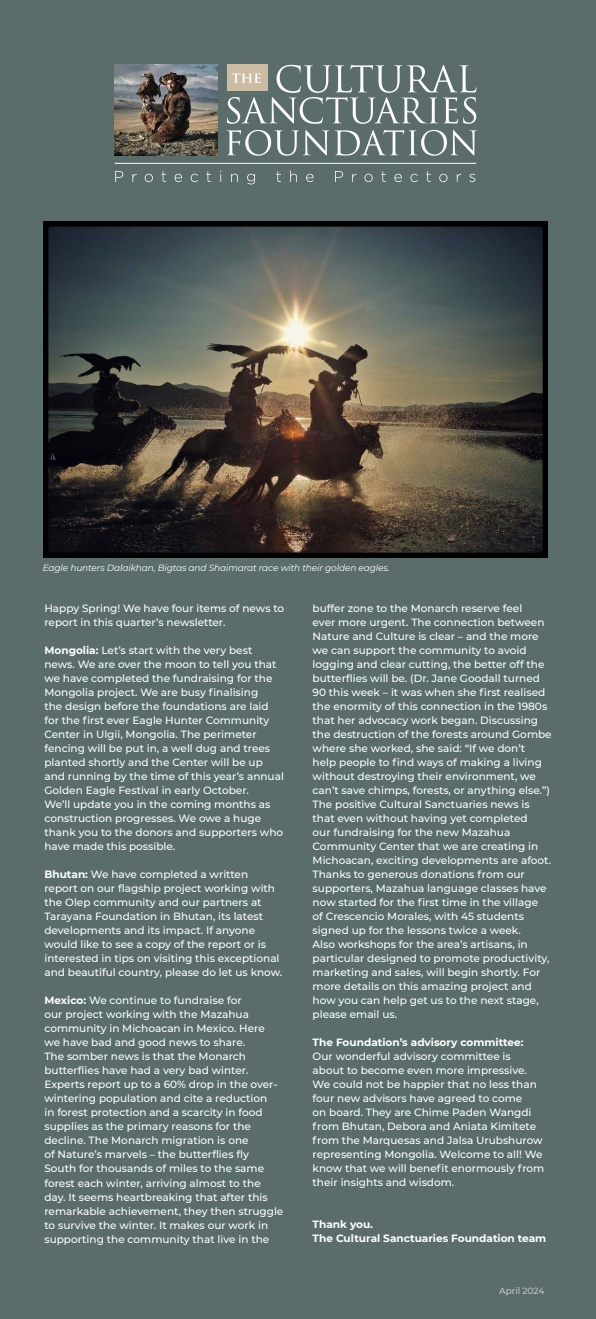
<style>
.page{position:relative;width:596px;height:1319px;background:#fff}
.page>*{position:absolute;margin:0;border:0;box-sizing:border-box;transform-origin:0 0}
.t1{font:500 10.5px/14px "Montserrat";color:#fff}
.t2{font:700 10.5px/14px "Montserrat";color:#fff}
.t3{font:italic 9px "Montserrat";letter-spacing:-.015em;color:#fff}
.t4{font:9px "Montserrat";color:#fff}
.s1{font-weight:700}
</style>
<div class="page">
<div style="left:0;top:0;width:595px;height:1318px;background:#5a6d6b"></div>
<div style="left:227px;top:64px;width:41px;height:26px;background:#cbbca2"></div>
<svg style="left:227px;top:65px;width:249px;height:59px"></svg>
<svg style="left:226px;top:130px;width:250px;height:26px"></svg>
<hr style="left:115px;top:163px;width:361px;height:1px;background:#fff">
<svg style="left:115px;top:171px;width:8px;height:11px"></svg>
<svg style="left:132px;top:174px;width:5px;height:8px"></svg>
<svg style="left:145px;top:174px;width:8px;height:8px"></svg>
<svg style="left:161px;top:171px;width:5px;height:11px"></svg>
<svg style="left:174px;top:174px;width:8px;height:8px"></svg>
<svg style="left:190px;top:174px;width:8px;height:8px"></svg>
<svg style="left:206px;top:171px;width:5px;height:11px"></svg>
<svg style="left:231px;top:174px;width:7px;height:8px"></svg>
<svg style="left:247px;top:174px;width:8px;height:10px"></svg>
<svg style="left:276px;top:171px;width:5px;height:11px"></svg>
<svg style="left:290px;top:170px;width:7px;height:12px"></svg>
<svg style="left:306px;top:174px;width:7px;height:8px"></svg>
<svg style="left:335px;top:171px;width:8px;height:11px"></svg>
<svg style="left:352px;top:174px;width:4px;height:8px"></svg>
<svg style="left:364px;top:174px;width:8px;height:8px"></svg>
<svg style="left:381px;top:171px;width:5px;height:11px"></svg>
<svg style="left:394px;top:174px;width:7px;height:8px"></svg>
<svg style="left:410px;top:174px;width:7px;height:8px"></svg>
<svg style="left:426px;top:171px;width:4px;height:11px"></svg>
<svg style="left:439px;top:174px;width:8px;height:8px"></svg>
<svg style="left:456px;top:174px;width:5px;height:8px"></svg>
<svg style="left:469px;top:174px;width:6px;height:8px"></svg>
<img style="left:115px;top:64px;width:102px;height:91px">
<img style="left:44px;top:222px;width:503px;height:335px">
<p class="t3" style="left:43px;top:562px;width:348px">Eagle hunters Dalaikhan, Bigtas and Shaimarat race with their golden eagles.</p>
<p class="t1" style="left:44px;top:601px;width:241px">Happy Spring! We have four items of news to report in this quarter’s newsletter.</p>
<p class="t1" style="left:44px;top:643px;width:241px"><span class="s1">Mongolia:</span> Let’s start with the very best news. We are over the moon to tell you that we have completed the fundraising for the Mongolia project. We are busy finalising<br>the design before the foundations are laid for the first ever Eagle Hunter Community Center in Ulgii, Mongolia. The perimeter fencing will be put in, a well dug and trees planted shortly and the Center will be up and running by the time of this year’s annual Golden Eagle Festival in early October.<br>We’ll update you in the coming months as construction progresses. We owe a huge thank you to the donors and supporters who have made this possible.</p>
<p class="t1" style="left:44px;top:867px;width:239px"><span class="s1">Bhutan:</span> We have completed a written report on our flagship project working with the Olep community and our partners at Tarayana Foundation in Bhutan, its latest developments and its impact. If anyone would like to see a copy of the report or is interested in tips on visiting this exceptional and beautiful country, please do let us know.</p>
<p class="t1" style="left:44px;top:993px;width:240px"><span class="s1">Mexico:</span> We continue to fundraise for<br>our project working with the Mazahua community in Michoacan in Mexico. Here<br>we have bad and good news to share.<br>The somber news is that the Monarch butterflies have had a very bad winter.<br>Experts report up to a 60% drop in the over&shy;wintering population and cite a reduction<br>in forest protection and a scarcity in food supplies as the primary reasons for the decline. The Monarch migration is one<br>of Nature’s marvels – the butterflies fly South for thousands of miles to the same forest each winter, arriving almost to the day. It seems heartbreaking that after this remarkable achievement, they then struggle to survive the winter. It makes our work in supporting the community that live in the</p>
<p class="t1" style="left:312px;top:601px;width:240px">buffer zone to the Monarch reserve feel<br>ever more urgent. The connection between Nature and Culture is clear – and the more we can support the community to avoid logging and clear cutting, the better off the butterflies will be. (Dr. Jane Goodall turned 90 this week – it was when she first realised the enormity of this connection in the 1980s that her advocacy work began. Discussing the destruction of the forests around Gombe where she worked, she said: “If we don’t<br>help people to find ways of making a living without destroying their environment, we can’t save chimps, forests, or anything else.”)<br>The positive Cultural Sanctuaries news is that even without having yet completed<br>our fundraising for the new Mazahua Community Center that we are creating in Michoacan, exciting developments are afoot.<br>Thanks to generous donations from our supporters, Mazahua language classes have now started for the first time in the village<br>of Crescencio Morales, with 45 students signed up for the lessons twice a week.<br>Also workshops for the area’s artisans, in particular designed to promote productivity, marketing and sales, will begin shortly. For more details on this amazing project and how you can help get us to the next stage, please email us.</p>
<p class="t2" style="left:312px;top:1034px;width:212px">The Foundation’s advisory committee:</p>
<p class="t1" style="left:312px;top:1048px;width:233px">Our wonderful advisory committee is about to become even more impressive.<br>We could not be happier that no less than four new advisors have agreed to come<br>on board. They are Chime Paden Wangdi from Bhutan, Debora and Aniata Kimitete from the Marquesas and Jalsa Urubshurow representing Mongolia. Welcome to all! We know that we will benefit enormously from their insights and wisdom.</p>
<p class="t2" style="left:312px;top:1216px;width:235px">Thank you.<br>The Cultural Sanctuaries Foundation team</p>
<p class="t4" style="left:499px;top:1284px;width:47px">April 2024</p>
</div>
